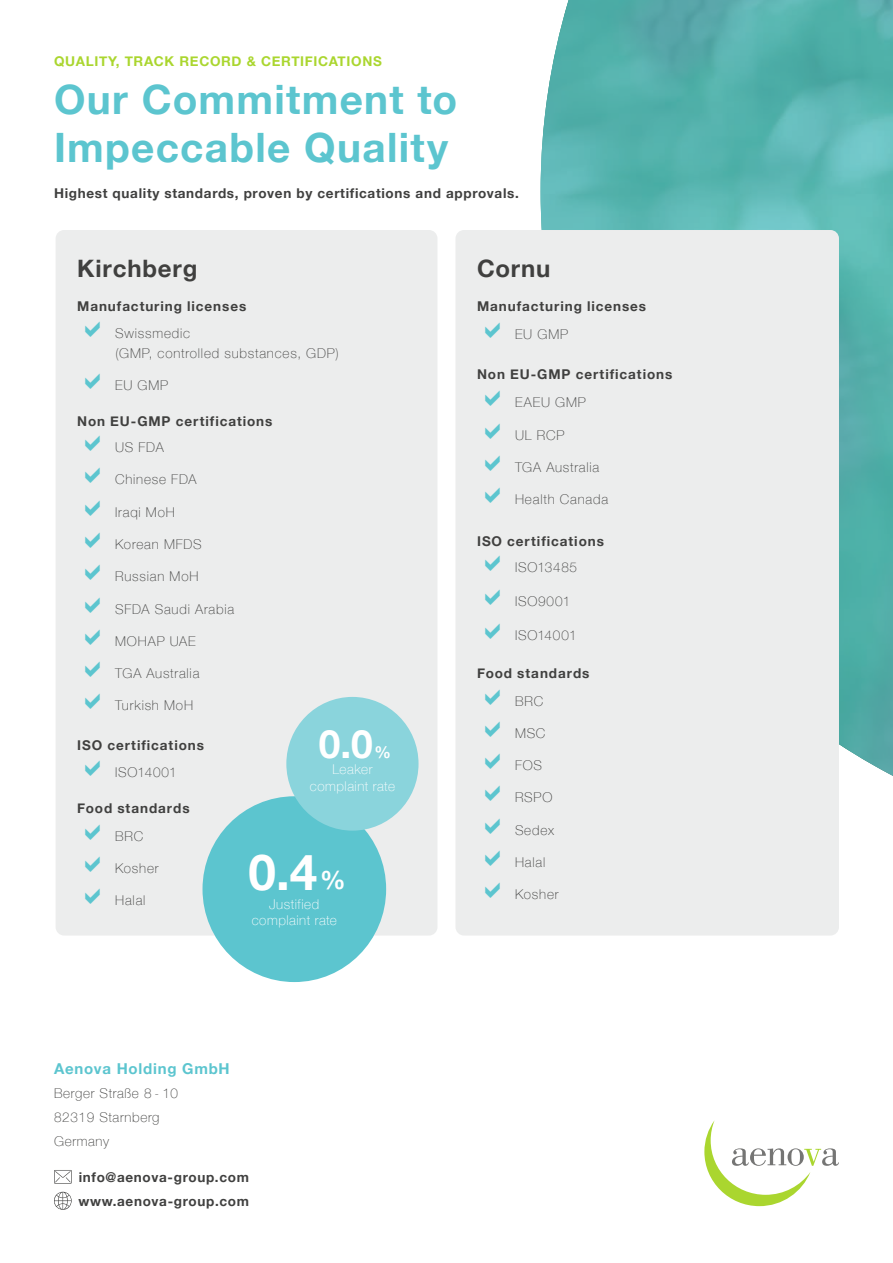
<style>
.page{position:relative;width:893px;height:1263px;background:#fff}
.page>*{position:absolute;margin:0;border:0;box-sizing:border-box;transform-origin:0 0}
.t1{font:700 49.5px "Helvetica Neue";color:#fff}
.t2{font:700 40.5px/48px "Helvetica Neue";letter-spacing:.03em;color:#5cc5cf}
.t3{font:700 39px "Helvetica Neue";color:#fff}
.t4{font:700 24px "Helvetica Neue";letter-spacing:.035em;color:#40403f}
.t5{font:700 16.5px "Helvetica Neue";color:#fff}
.t6{font:700 15px "Helvetica Neue";letter-spacing:.05em;color:#5cc5cf}
.t7{font:100 13.5px/24px "Helvetica Neue";letter-spacing:.06em;color:#40403f}
.t8{font:700 13.5px/24px "Helvetica Neue";letter-spacing:.065em;color:#40403f}
.t9{font:100 13.5px/16.5px "Helvetica Neue";letter-spacing:.04em;color:#fff;text-align:center}
.t10{font:700 13.5px "Helvetica Neue";letter-spacing:.05em;color:#aad62f}
.s1{font-size:25.5px}
</style>
<div class="page">
<svg style="left:541px;top:0;width:352px;height:776px;background:#59b4af"></svg>
<svg style="left:54px;top:1170px;width:18px;height:13px"></svg>
<svg style="left:54px;top:1192px;width:18px;height:18px"></svg>
<svg style="left:704px;top:1120px;width:135px;height:86px"></svg>
<div style="left:56px;top:230px;width:381px;height:705px;background:#eceded;border-radius:9px"></div>
<div style="left:202px;top:796px;width:184px;height:186px;background:#5cc5cf;border-radius:50%"></div>
<div style="left:286px;top:697px;width:132px;height:134px;background:#8ad4dc;border-radius:50%"></div>
<div style="left:455px;top:230px;width:384px;height:705px;background:#eceded;border-radius:9px"></div>
<p class="t10" style="left:54px;top:51px;width:329px">QUALITY, TRACK RECORD &amp; CERTIFICATIONS</p>
<h2 class="t2" style="left:54px;top:77px;width:405px">Our Commitment to<br>Impeccable Quality</h2>
<p class="t8" style="left:54px;top:182px;width:466px">Highest quality standards, proven by certifications and approvals.</p>
<h3 class="t4" style="left:77px;top:250px;width:122px">Kirchberg</h3>
<p class="t8" style="left:77px;top:294px;width:171px">Manufacturing licenses</p>
<p class="t7" style="left:115px;top:323px;width:225px;line-height:19.5px">Swissmedic<br>(GMP, controlled substances, GDP)</p>
<p class="t7" style="left:115px;top:372px;width:55px">EU GMP</p>
<p class="t8" style="left:77px;top:410px;width:197px">Non EU-GMP certifications</p>
<p class="t7" style="left:115px;top:435px;width:50px">US FDA</p>
<p class="t7" style="left:115px;top:467px;width:83px">Chinese FDA</p>
<p class="t7" style="left:115px;top:499px;width:61px">Iraqi MoH</p>
<p class="t7" style="left:115px;top:532px;width:88px">Korean MFDS</p>
<p class="t7" style="left:115px;top:564px;width:85px">Russian MoH</p>
<p class="t7" style="left:115px;top:596px;width:121px">SFDA Saudi Arabia</p>
<p class="t7" style="left:115px;top:628px;width:82px">MOHAP UAE</p>
<p class="t7" style="left:115px;top:661px;width:86px">TGA Australia</p>
<p class="t7" style="left:115px;top:693px;width:79px">Turkish MoH</p>
<p class="t8" style="left:77px;top:734px;width:128px">ISO certifications</p>
<p class="t7" style="left:115px;top:760px;width:63px">ISO14001</p>
<h3 class="t3" style="left:319px;top:714px;width:56px">0.0</h3>
<p class="t5" style="left:375px;top:740px;width:18px">%</p>
<p class="t9" style="left:310px;top:761px;width:87px">Leaker complaint rate</p>
<p class="t8" style="left:77px;top:797px;width:114px">Food standards</p>
<p class="t7" style="left:115px;top:823px;width:30px">BRC</p>
<p class="t7" style="left:115px;top:856px;width:45px">Kosher</p>
<p class="t7" style="left:115px;top:888px;width:32px">Halal</p>
<h1 class="t1" style="left:249px;top:833px;width:98px">0.4<span class="s1">%</span></h1>
<p class="t9" style="left:252px;top:895px;width:87px">Justified complaint rate</p>
<p class="t6" style="left:54px;top:1057px;width:177px">Aenova Holding GmbH</p>
<p class="t7" style="left:54px;top:1081px;width:126px">Berger Straße 8 - 10<br>82319 Starnberg<br>Germany</p>
<p class="t8" style="left:78px;top:1166px;width:172px">info@aenova-group.com www.aenova-group.com</p>
<h3 class="t4" style="left:477px;top:250px;width:75px">Cornu</h3>
<p class="t8" style="left:477px;top:294px;width:171px">Manufacturing licenses</p>
<p class="t7" style="left:515px;top:322px;width:55px">EU GMP</p>
<p class="t8" style="left:477px;top:363px;width:197px">Non EU-GMP certifications</p>
<p class="t7" style="left:515px;top:390px;width:72px">EAEU GMP</p>
<p class="t7" style="left:515px;top:422px;width:51px">UL RCP</p>
<p class="t7" style="left:515px;top:454px;width:86px">TGA Australia</p>
<p class="t7" style="left:515px;top:487px;width:95px">Health Canada</p>
<p class="t8" style="left:477px;top:530px;width:128px">ISO certifications</p>
<p class="t7" style="left:515px;top:555px;width:64px">ISO13485</p>
<p class="t7" style="left:515px;top:588px;width:57px">ISO9001</p>
<p class="t7" style="left:515px;top:622px;width:63px">ISO14001</p>
<p class="t8" style="left:477px;top:661px;width:114px">Food standards</p>
<p class="t7" style="left:515px;top:688px;width:30px">BRC</p>
<p class="t7" style="left:515px;top:720px;width:32px">MSC</p>
<p class="t7" style="left:515px;top:753px;width:28px">FOS</p>
<p class="t7" style="left:515px;top:785px;width:39px">RSPO</p>
<p class="t7" style="left:515px;top:817px;width:41px">Sedex</p>
<p class="t7" style="left:515px;top:849px;width:32px">Halal</p>
<p class="t7" style="left:515px;top:882px;width:45px">Kosher</p>
</div>
